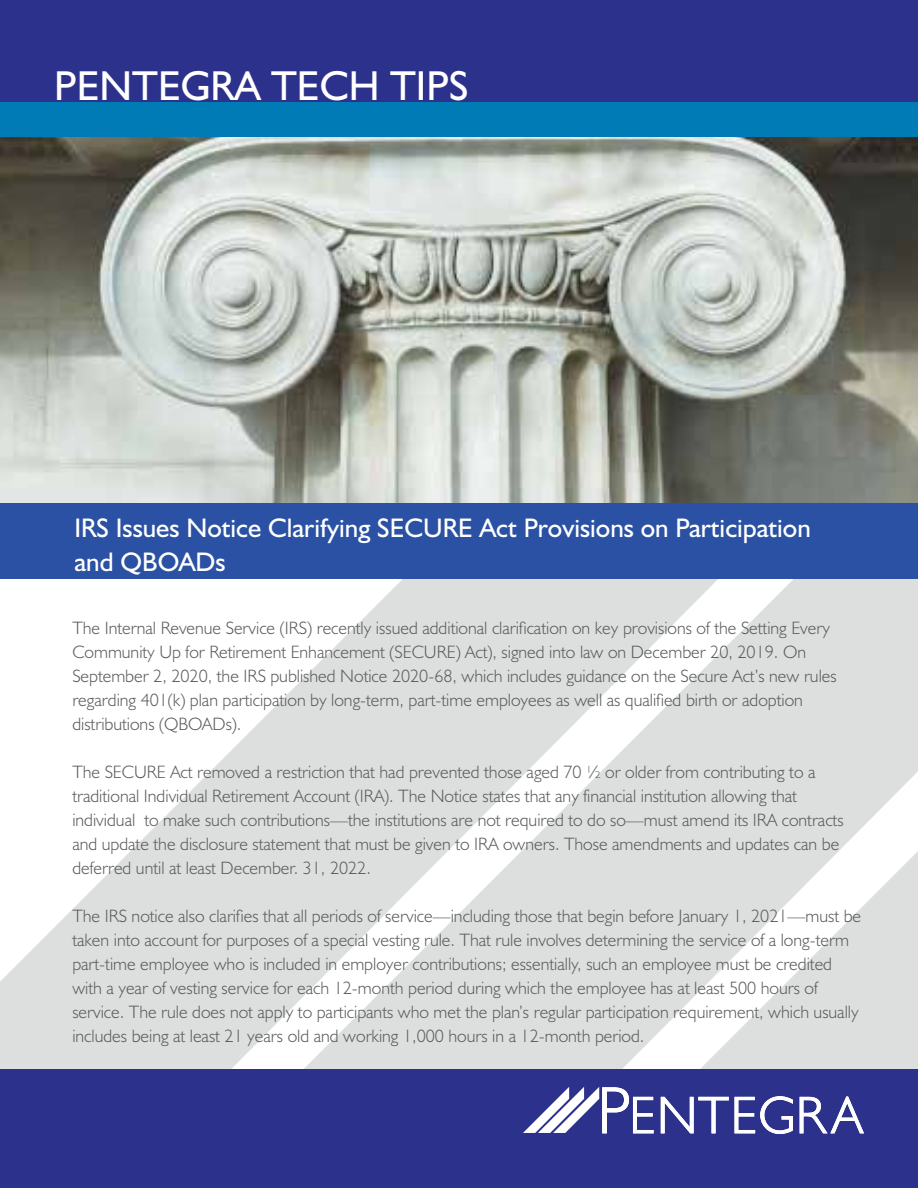
<style>
.page{position:relative;width:918px;height:1188px;background:#fff}
.page>*{position:absolute;margin:0;border:0;box-sizing:border-box;transform-origin:0 0}
.t1{font:42px "Humanist 521 BT";color:#fff}
.t2{font:27px/34.5px "Humanist 521 BT";color:#fff}
.t3{font:300 18px/24px "Humanist 521 BT";color:#58595b}
</style>
<div class="page">
<svg style="left:0;top:797px;width:185px;height:272px;fill:#dddede"></svg>
<svg style="left:185px;top:579px;width:733px;height:490px;fill:#dddede"></svg>
<svg style="left:581px;top:851px;width:337px;height:218px;fill:#dddede"></svg>
<img style="left:0;top:137px;width:918px;height:366px">
<div style="left:0;top:1069px;width:918px;height:119px;background:#2c318c"></div>
<svg style="left:523px;top:1087px;width:131px;height:47px"></svg>
<svg style="left:660px;top:1096px;width:133px;height:38px"></svg>
<svg style="left:799px;top:1096px;width:65px;height:38px"></svg>
<div style="left:0;top:0;width:918px;height:127px;background:#2c318c"></div>
<div style="left:0;top:102px;width:918px;height:35px;background:#007bb6"></div>
<div style="left:0;top:503px;width:918px;height:76px;background:#2a51a3"></div>
<h1 class="t1" style="left:54px;top:59px;width:416px">PENTEGRA TECH TIPS</h1>
<h2 class="t2" style="left:75px;top:510px;width:738px">IRS Issues Notice Clarifying SECURE Act Provisions on Participation and QBOADs</h2>
<p class="t3" style="left:72px;top:615px;width:766px">The Internal Revenue Service (IRS) recently issued additional clarification on key provisions of the Setting Every Community Up for Retirement Enhancement (SECURE) Act), signed into law on December 20, 2019. On September 2, 2020, the IRS published Notice 2020-68, which includes guidance on the Secure Act’s new rules regarding 401(k) plan participation by long-term, part-time employees as well as qualified birth or adoption distributions (QBOADs).</p>
<p class="t3" style="left:72px;top:759px;width:773px">The SECURE Act removed a restriction that had prevented those aged 70 ½ or older from contributing to a traditional Individual Retirement Account (IRA). The Notice states that any financial institution allowing that individual to make such contributions —the institutions are not required to do so—must amend its IRA contracts and update the disclosure statement that must be given to IRA owners. Those amendments and updates can be deferred until at least December. 31, 2022.</p>
<p class="t3" style="left:72px;top:903px;width:790px">The IRS notice also clarifies that all periods of service—including those that begin before January 1, 2021—must be taken into account for purposes of a special vesting rule. That rule involves determining the service of a long-term part-time employee who is included in employer contributions; essentially, such an employee must be credited with a year of vesting service for each 12-month period during which the employee has at least 500 hours of service. The rule does not apply to participants who met the plan’s regular participation requirement, which usually includes being at least 21 years old and working 1,000 hours in a 12-month period.</p>
</div>
